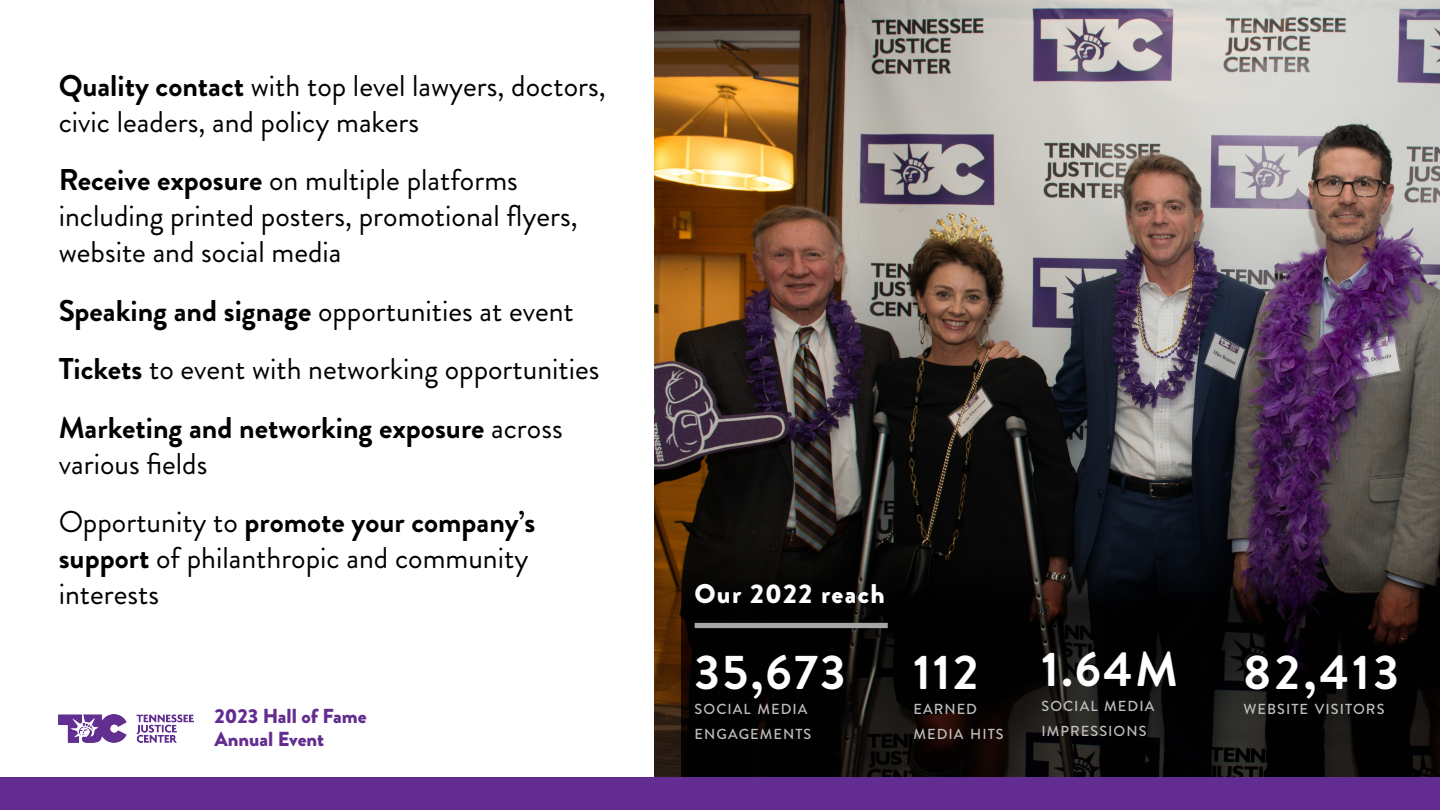
<style>
.page{position:relative;width:1440px;height:810px;background:#fff}
.page>*{position:absolute;margin:0;border:0;box-sizing:border-box;transform-origin:0 0}
.t1{font:700 48.75px "Brandon Grotesque";letter-spacing:.05em;color:#fff}
.t2{font:30px/36px "Brandon Grotesque";color:#000}
.t3{font:700 30px/36px "Brandon Grotesque";color:#000}
.t4{font:900 27px "Brandon Grotesque";letter-spacing:.05em;color:#fff}
.t5{font:900 20.25px/22.6px "Brandon Grotesque";color:#622c90}
.t6{font:500 14.55px "Brandon Grotesque";letter-spacing:.07em;color:#bfbebe}
.s1{font-weight:700}
.s2{font-weight:400}
</style>
<div class="page">
<div style="left:0;top:777px;width:1440px;height:33px;background:#622c90"></div>
<img style="left:654px;top:0;width:786px;height:777px">
<svg style="left:681px;top:531px;width:759px;height:246px;fill:#030303"></svg>
<div style="left:695px;top:623px;width:193px;height:5px;background:#a6a6a6"></div>
<img style="left:59px;top:714px;width:134px;height:28px">
<p class="t2" style="left:59px;top:68px;width:549px"><span class="s1">Quality contact</span> with top level lawyers, doctors, civic leaders, and policy makers</p>
<p class="t2" style="left:59px;top:163px;width:521px"><span class="s1">Receive exposure</span> on multiple platforms including printed posters, promotional flyers, website and social media</p>
<p class="t2" style="left:59px;top:293px;width:517px"><span class="s1">Speaking and signage</span> opportunities at event</p>
<p class="t2" style="left:59px;top:352px;width:542px"><span class="s1">Tickets</span> to event with networking opportunities</p>
<p class="t3" style="left:59px;top:410px;width:505px">Marketing and networking exposure <span class="s2">across various fields</span></p>
<p class="t2" style="left:59px;top:505px;width:478px">Opportunity to <span class="s1">promote your company’s support</span> of philanthropic and community interests</p>
<p class="t5" style="left:214px;top:705px;width:154px">2023 Hall of Fame<br>Annual Event</p>
<p class="t4" style="left:695px;top:575px;width:192px">Our 2022 reach</p>
<p class="t1" style="left:695px;top:638px;width:152px">35,673</p>
<p class="t6" style="left:695px;top:699px;width:114px">SOCIAL MEDIA</p>
<p class="t6" style="left:695px;top:724px;width:118px">ENGAGEMENTS</p>
<p class="t1" style="left:913px;top:638px;width:66px">112</p>
<p class="t6" style="left:913px;top:699px;width:65px">EARNED</p>
<p class="t6" style="left:913px;top:724px;width:92px">MEDIA HITS</p>
<p class="t1" style="left:1041px;top:635px;width:138px">1.64M</p>
<p class="t6" style="left:1041px;top:696px;width:114px">SOCIAL MEDIA</p>
<p class="t6" style="left:1041px;top:721px;width:107px">IMPRESSIONS</p>
<p class="t1" style="left:1244px;top:638px;width:157px">82,413</p>
<p class="t6" style="left:1244px;top:699px;width:142px">WEBSITE VISITORS</p>
</div>
